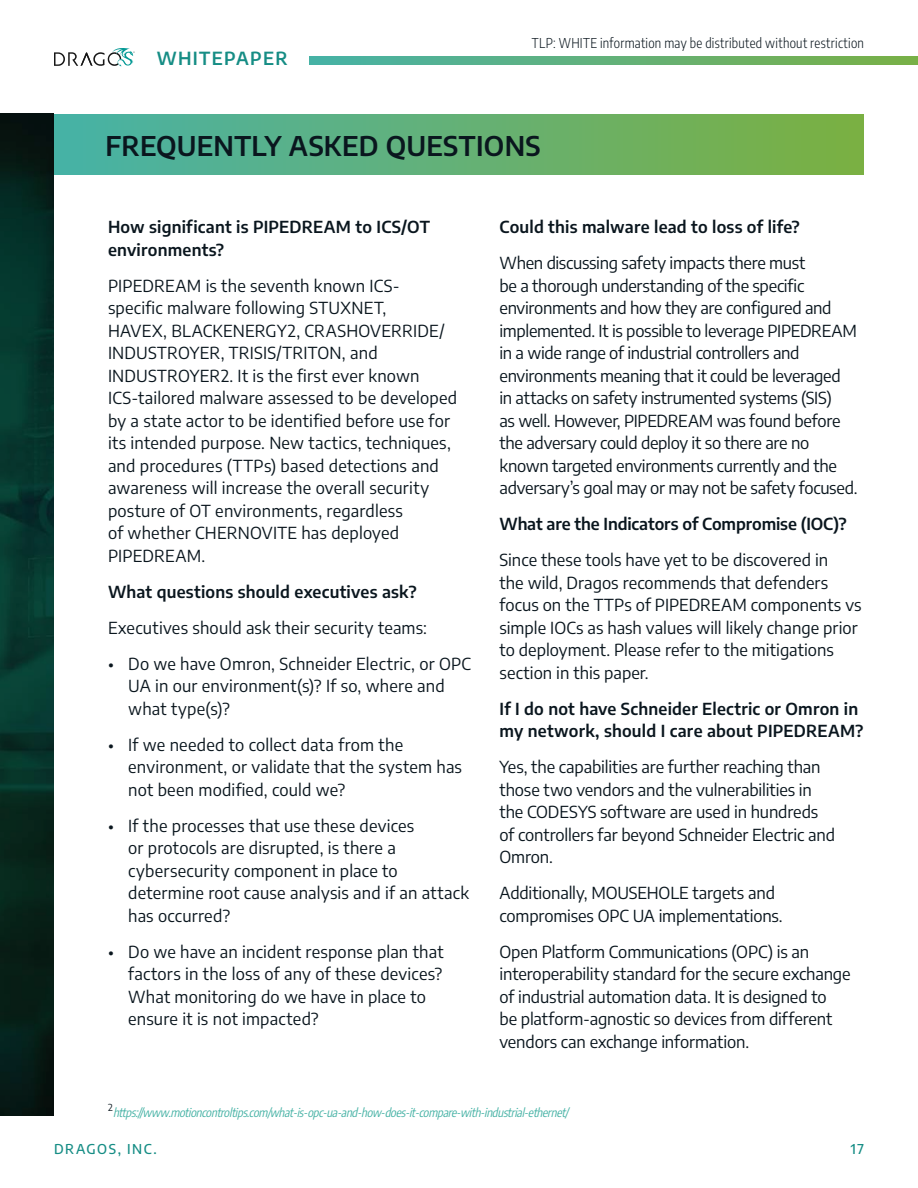
<style>
.page{position:relative;width:918px;height:1188px;background:#fff}
.page>*{position:absolute;margin:0;border:0;box-sizing:border-box;transform-origin:0 0}
.t1{font:600 27px "Encode Sans";letter-spacing:.01em;color:#0a161e}
.t2{font:600 18px "Encode Sans";letter-spacing:.075em;color:#168d85}
.t3{font:16.5px/22.5px "Encode Sans";color:#0a161e}
.t4{font:16.5px/22.5px "Encode Sans";letter-spacing:-.02em;color:#0a161e}
.t5{font:600 16.5px/22.5px "Encode Sans";letter-spacing:.015em;color:#0a161e}
.t6{font:600 16.5px "Encode Sans";letter-spacing:-.005em;color:#0a161e}
.t7{font:300 13.5px "Encode Sans Condensed";letter-spacing:.02em;color:#0a161e}
.t8{font:500 13.5px "Encode Sans";letter-spacing:.11em;color:#168d85}
.t9{font:italic 12px "Encode Sans Condensed";color:#46b2a5}
.t10{font:9.6px "Encode Sans";color:#0a161e}
</style>
<div class="page">
<svg style="left:54px;top:48px;width:81px;height:18px"></svg>
<svg style="left:310px;top:57px;width:608px;height:7px;background:#61b077"></svg>
<img style="left:0;top:113px;width:54px;height:1003px">
<div style="left:54px;top:114px;width:810px;height:61px;background:linear-gradient(to right,#49b2a8,#7db042)"></div>
<p class="t2" style="left:157px;top:46px;width:132px">WHITEPAPER</p>
<p class="t7" style="left:532px;top:33px;width:334px">TLP: WHITE information may be distributed without restriction</p>
<h1 class="t1" style="left:105px;top:127px;width:437px">FREQUENTLY ASKED QUESTIONS</h1>
<p class="t5" style="left:108px;top:215px;width:324px">How significant is PIPEDREAM to ICS/OT environments?</p>
<p class="t3" style="left:108px;top:273px;width:351px">PIPEDREAM is the seventh known ICS&shy;specific malware following STUXNET,<br>HAVEX, BLACKENERGY2, CRASHOVERRIDE/ INDUSTROYER, TRISIS/TRITON, and INDUSTROYER2. It is the first ever known ICS-tailored malware assessed to be developed by a state actor to be identified before use for its intended purpose. New tactics, techniques, and procedures (TTPs) based detections and awareness will increase the overall security posture of OT environments, regardless<br>of whether CHERNOVITE has deployed PIPEDREAM.</p>
<p class="t5" style="left:108px;top:579px;width:310px">What questions should executives ask?</p>
<p class="t3" style="left:108px;top:615px;width:321px">Executives should ask their security teams:</p>
<p class="t3" style="left:128px;top:651px;width:344px;text-indent:-20px">• Do we have Omron, Schneider Electric, or OPC<br>UA in our environment(s)? If so, where and what type(s)?</p>
<p class="t3" style="left:128px;top:733px;width:335px;text-indent:-20px">• If we needed to collect data from the environment, or validate that the system has not been modified, could we?</p>
<p class="t3" style="left:128px;top:814px;width:342px;text-indent:-20px">• If the processes that use these devices<br>or protocols are disrupted, is there a cybersecurity component in place to determine root cause analysis and if an attack has occurred?</p>
<p class="t3" style="left:128px;top:940px;width:317px;text-indent:-20px">• Do we have an incident response plan that factors in the loss of any of these devices?<br>What monitoring do we have in place to ensure it is not impacted?</p>
<p class="t5" style="left:499px;top:215px;width:302px">Could this malware lead to loss of life?</p>
<p class="t4" style="left:499px;top:251px;width:360px">When discussing safety impacts there must<br>be a thorough understanding of the specific environments and how they are configured and implemented. It is possible to leverage PIPEDREAM in a wide range of industrial controllers and environments meaning that it could be leveraged in attacks on safety instrumented systems (SIS)<br>as well. However, PIPEDREAM was found before the adversary could deploy it so there are no known targeted environments currently and the adversary’s goal may or may not be safety focused.</p>
<p class="t6" style="left:499px;top:513px;width:349px">What are the Indicators of Compromise (IOC)?</p>
<p class="t3" style="left:499px;top:548px;width:364px">Since these tools have yet to be discovered in<br>the wild, Dragos recommends that defenders focus on the TTPs of PIPEDREAM components vs simple IOCs as hash values will likely change prior to deployment. Please refer to the mitigations section in this paper.</p>
<p class="t5" style="left:499px;top:697px;width:366px">If I do not have Schneider Electric or Omron in my network, should I care about PIPEDREAM?</p>
<p class="t3" style="left:499px;top:755px;width:337px">Yes, the capabilities are further reaching than those two vendors and the vulnerabilities in the CODESYS software are used in hundreds of controllers far beyond Schneider Electric and Omron.</p>
<p class="t3" style="left:499px;top:881px;width:285px">Additionally, MOUSEHOLE targets and compromises OPC UA implementations.</p>
<p class="t3" style="left:499px;top:940px;width:353px">Open Platform Communications (OPC) is an interoperability standard for the secure exchange of industrial automation data. It is designed to<br>be platform-agnostic so devices from different vendors can exchange information.</p>
<p class="t10" style="left:108px;top:1101px;width:6px">2</p>
<p class="t9" style="left:113px;top:1104px;width:460px">https://www.motioncontroltips.com/what-is-opc-ua-and-how-does-it-compare-with-industrial-ethernet/</p>
<p class="t8" style="left:54px;top:1140px;width:104px">DRAGOS, INC.</p>
<p class="t8" style="left:851px;top:1140px;width:15px">17</p>
</div>
